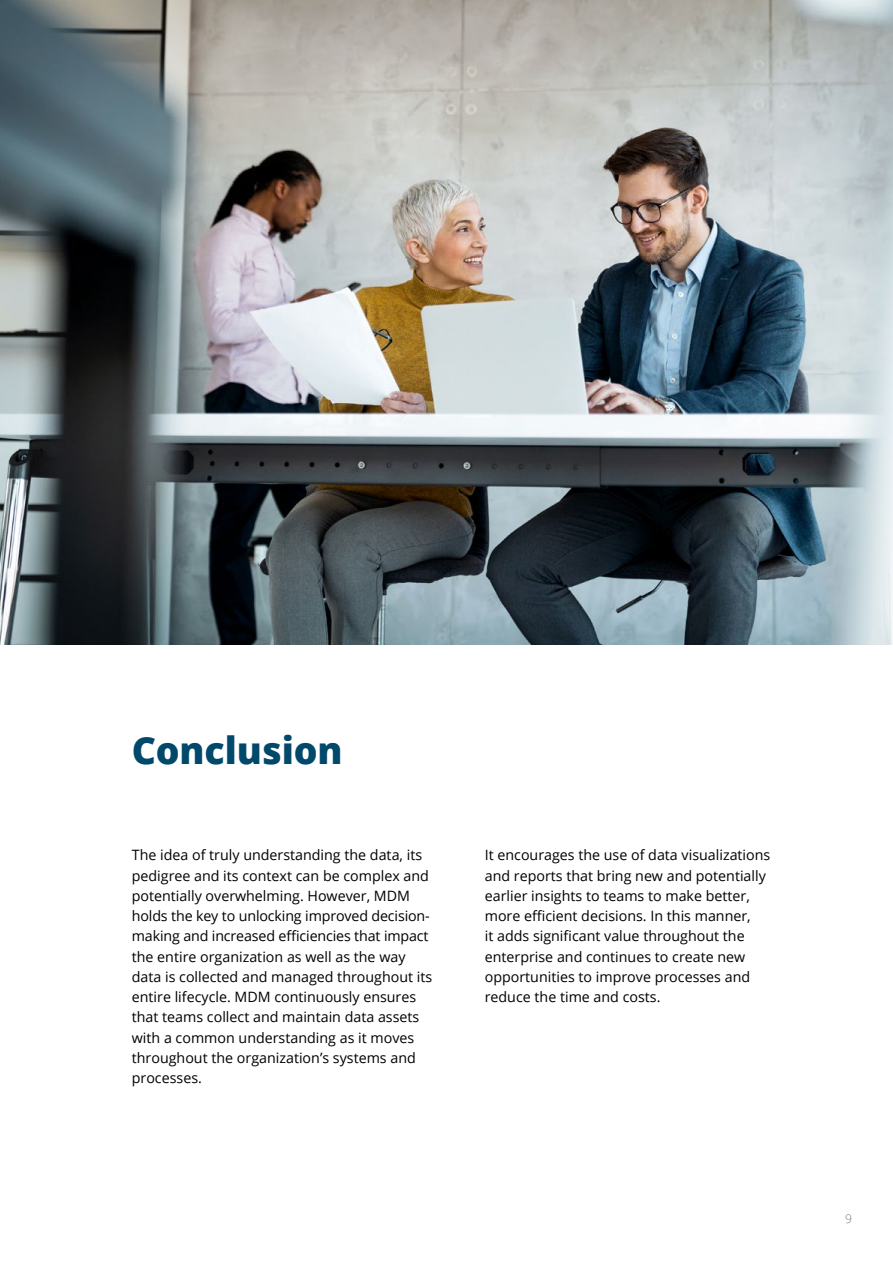
<style>
.page{position:relative;width:893px;height:1263px;background:#fff}
.page>*{position:absolute;margin:0;border:0;box-sizing:border-box;transform-origin:0 0}
.t1{font:800 37.5px "Open Sans";color:#00496b}
.t2{font:14.25px/20.2px "Open Sans";color:#000}
.t3{font:300 12px "Open Sans";color:#6b7b8a}
</style>
<div class="page">
<img style="left:0;top:0;width:893px;height:644px">
<h1 class="t1" style="left:132px;top:722px;width:212px">Conclusion</h1>
<p class="t2" style="left:132px;top:845px;width:302px">The idea of truly understanding the data, its pedigree and its context can be complex and potentially overwhelming. However, MDM holds the key to unlocking improved decision&shy;making and increased efficiencies that impact the entire organization as well as the way data is collected and managed throughout its entire lifecycle. MDM continuously ensures that teams collect and maintain data assets with a common understanding as it moves throughout the organization’s systems and processes.</p>
<p class="t2" style="left:485px;top:845px;width:287px">It encourages the use of data visualizations and reports that bring new and potentially earlier insights to teams to make better, more efficient decisions. In this manner,<br>it adds significant value throughout the enterprise and continues to create new opportunities to improve processes and reduce the time and costs.</p>
<p class="t3" style="left:845px;top:1208px;width:8px">9</p>
</div>
